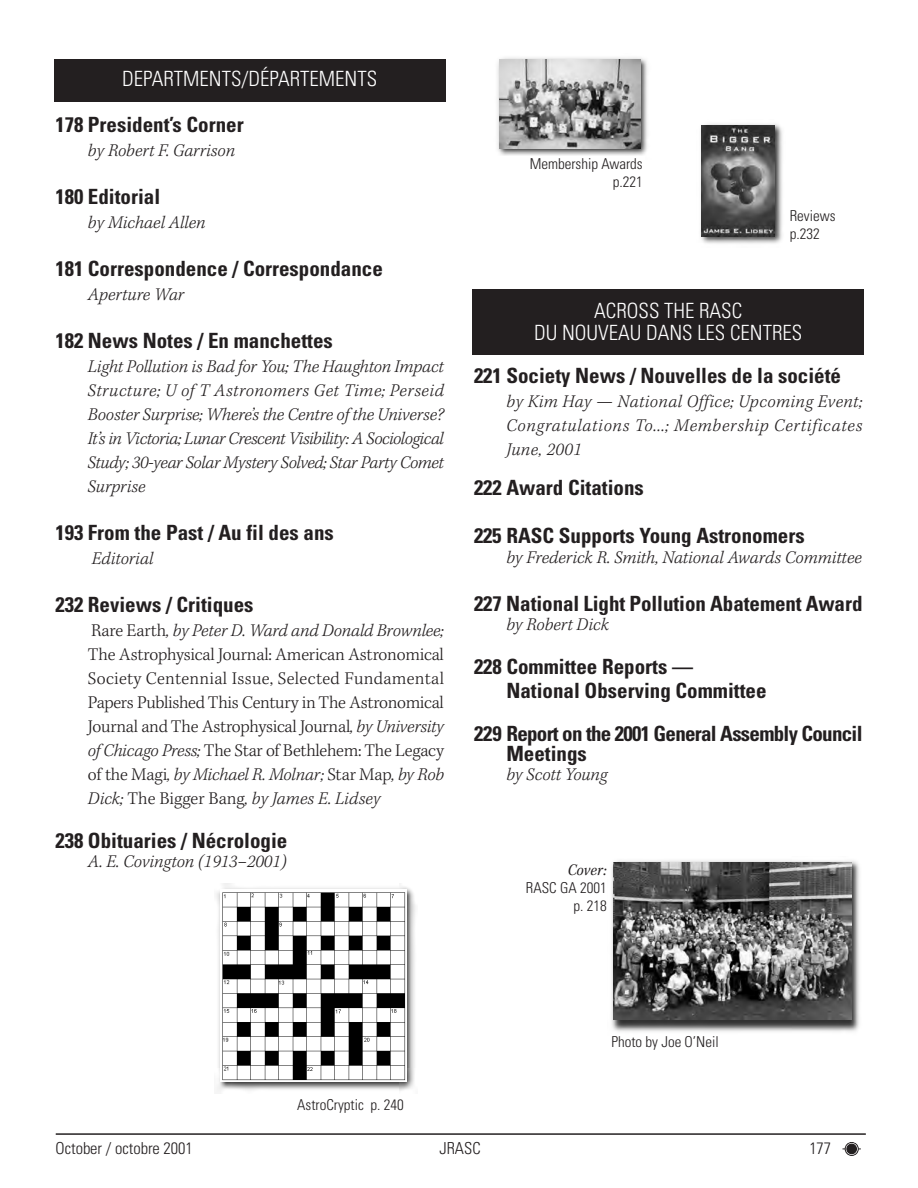
<style>
.page{position:relative;width:918px;height:1188px;background:#fff}
.page>*{position:absolute;margin:0;border:0;box-sizing:border-box;transform-origin:0 0}
.t1{font:700 condensed 21px/24px "Univers";color:#231f20}
.t2{font:300 condensed 21px/22.5px "Univers";color:#fff;text-align:center}
.t3{font:700 condensed 21px/19.5px "Univers";letter-spacing:-.035em;color:#231f20}
.t4{font:18px/24px "Kepl MM It 307 0 251 0 242 0 198 0";letter-spacing:-.005em;color:#231f20;text-align:justify}
.t5{font:18px/24px "Kepl MM 307 0 251 0 242 0 198 0";letter-spacing:-.015em;color:#231f20;text-align:justify}
.t6{font:300 condensed 16.5px "Univers";color:#231f20}
.t7{font:16.5px "Kepl MM It 323 91 113 32 253 71 89 25";color:#231f20}
.t8{font:300 condensed 15px/18px "Univers";color:#231f20;text-align:right}
.s1{font-family:"Kepl MM 307 0 251 0 242 0 198 0"}
.s2{font-family:"Kepl MM It 307 0 251 0 242 0 198 0"}
</style>
<div class="page">
<svg style="left:842px;top:1142px;width:19px;height:14px"></svg>
<div style="left:472px;top:289px;width:392px;height:65px;background:#231f20"></div>
<div style="left:54px;top:60px;width:392px;height:42px;background:#231f20"></div>
<img style="left:611px;top:860px;width:249px;height:172px">
<img style="left:613px;top:863px;width:239px;height:156px">
<img style="left:497px;top:57px;width:151px;height:99px">
<img style="left:500px;top:60px;width:141px;height:88px">
<img style="left:216px;top:884px;width:200px;height:208px">
<img style="left:220px;top:890px;width:186px;height:192px">
<img style="left:700px;top:123px;width:83px;height:121px">
<img style="left:702px;top:126px;width:73px;height:111px">
<hr style="left:56px;top:1134px;width:810px;height:1px;background:#231f20">
<p class="t2" style="left:122px;top:70px;width:256px">DEPARTMENTS/DÉPARTEMENTS</p>
<p class="t1" style="left:55px;top:115px;width:190px">178 President’s Corner</p>
<p class="t4" style="left:88px;top:140px;width:149px">by Robert F. Garrison</p>
<p class="t1" style="left:56px;top:187px;width:106px">180 Editorial</p>
<p class="t4" style="left:88px;top:212px;width:119px">by Michael Allen</p>
<p class="t1" style="left:56px;top:259px;width:329px">181 Correspondence / Correspondance</p>
<p class="t4" style="left:88px;top:284px;width:98px">Aperture War</p>
<p class="t1" style="left:56px;top:331px;width:279px">182 News Notes / En manchettes</p>
<p class="t4" style="left:88px;top:356px;width:358px">Light Pollution is Bad for You; The Haughton Impact Structure; U of T Astronomers Get Time; Perseid Booster Surprise; Where’s the Centre of the Universe?<br>It’s in Victoria; Lunar Crescent Visibility: A Sociological Study; 30-year Solar Mystery Solved; Star Party Comet Surprise</p>
<p class="t1" style="left:56px;top:523px;width:280px">193 From the Past / Au fil des ans</p>
<p class="t4" style="left:92px;top:548px;width:63px">Editorial</p>
<p class="t1" style="left:56px;top:595px;width:200px">232 Reviews / Critiques</p>
<p class="t4" style="left:91px;top:620px;width:354px"><span class="s1">Rare Earth</span>, by Peter D. Ward and Donald Brownlee;</p>
<p class="t5" style="left:88px;top:644px;width:358px">The Astrophysical Journal: American Astronomical Society Centennial Issue, Selected Fundamental Papers Published This Century in The Astronomical Journal and The Astrophysical Journal<span class="s2">, by University of Chicago Press;</span> The Star of Bethlehem: The Legacy</p>
<p class="t4" style="left:88px;top:764px;width:358px"><span class="s1">of the Magi</span>, by Michael R. Molnar; <span class="s1">Star Map</span>, by Rob<br>Dick; <span class="s1">The Bigger Bang</span>, by James E. Lidsey</p>
<p class="t1" style="left:56px;top:830px;width:233px">238 Obituaries / Nécrologie</p>
<p class="t4" style="left:88px;top:851px;width:200px">A. E. Covington (1913–2001)</p>
<p class="t8" style="left:530px;top:156px;width:115px">Membership Awards p.221</p>
<p class="t8" style="left:790px;top:208px;width:47px;text-align:left">Reviews p.232</p>
<p class="t2" style="left:534px;top:301px;width:270px">ACROSS THE RASC<br>DU NOUVEAU DANS LES CENTRES</p>
<p class="t1" style="left:474px;top:366px;width:369px">221 Society News / Nouvelles de la société</p>
<p class="t4" style="left:506px;top:391px;width:358px">by Kim Hay — National Office; Upcoming Event; Congratulations To...; Membership Certificates June, 2001</p>
<p class="t1" style="left:474px;top:478px;width:171px">222 Award Citations</p>
<p class="t1" style="left:474px;top:526px;width:332px">225 RASC Supports Young Astronomers</p>
<p class="t4" style="left:506px;top:547px;width:357px">by Frederick R. Smith, National Awards Committee</p>
<p class="t1" style="left:474px;top:594px;width:390px">227 National Light Pollution Abatement Award</p>
<p class="t4" style="left:506px;top:614px;width:104px">by Robert Dick</p>
<p class="t1" style="left:506px;top:657px;width:262px;text-indent:-32px">228 Committee Reports —<br>National Observing Committee</p>
<p class="t3" style="left:506px;top:726px;width:358px;text-indent:-32px">229 Report on the 2001 General Assembly Council<br>Meetings</p>
<p class="t4" style="left:506px;top:764px;width:103px">by Scott Young</p>
<p class="t7" style="left:568px;top:863px;width:41px">Cover:</p>
<p class="t8" style="left:526px;top:880px;width:82px">RASC GA 2001 p. 218</p>
<p class="t8" style="left:297px;top:1097px;width:108px">AstroCryptic p. 240</p>
<p class="t8" style="left:611px;top:1035px;width:109px">Photo by Joe O’Neil</p>
<p class="t6" style="left:56px;top:1143px;width:139px">October / octobre 2001</p>
<p class="t6" style="left:439px;top:1143px;width:43px">JRASC</p>
<p class="t6" style="left:809px;top:1143px;width:23px">177</p>
</div>
